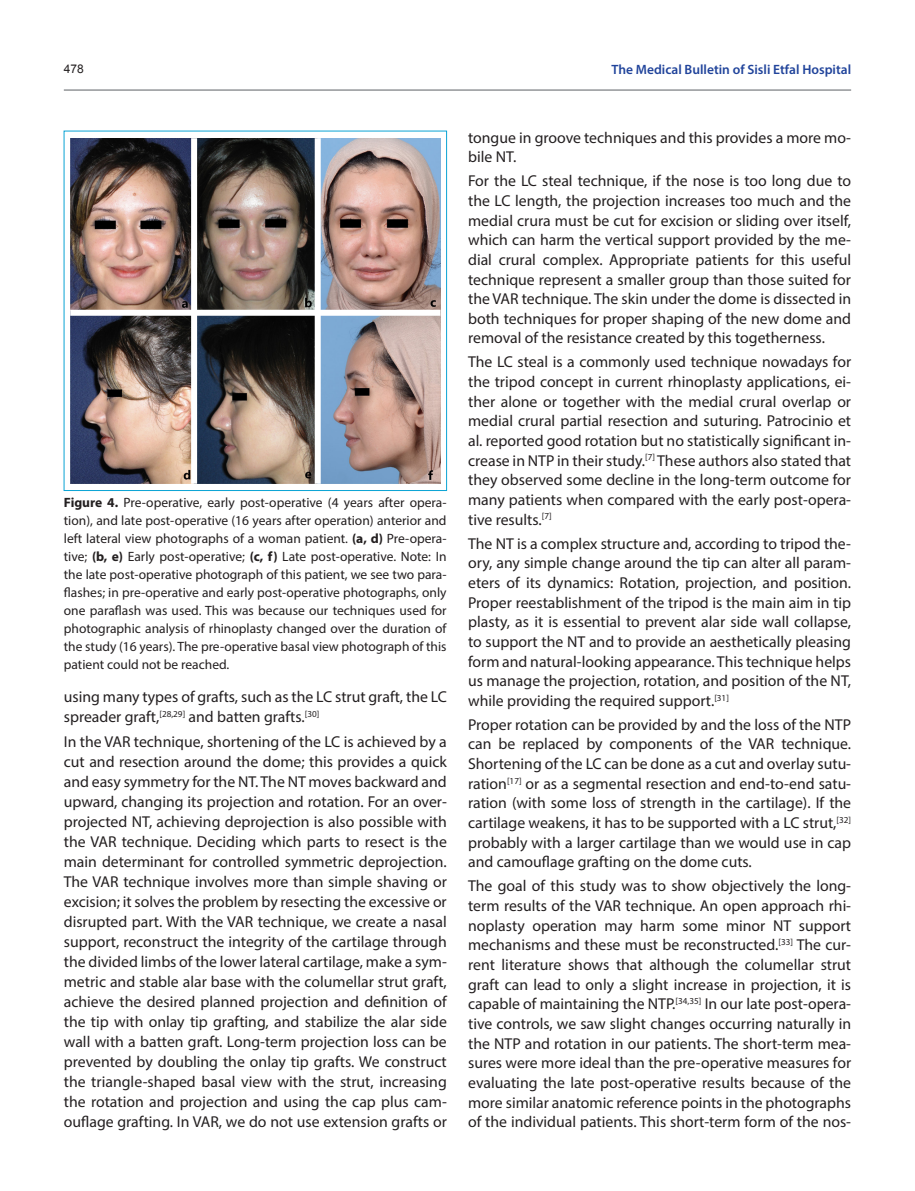
<style>
.page{position:relative;width:915px;height:1191px;background:#fff}
.page>*{position:absolute;margin:0;border:0;box-sizing:border-box;transform-origin:0 0}
.ana_metin_bosluksuz{font:15.75px/19.6px "Myriad Pro";color:#231f20;text-align:justify}
.ana_metin_bosluksuz-2{font:13.5px/18px "Myriad Pro";color:#231f20;text-align:justify}
.t1{font:600 13.5px "Myriad Pro";color:#21449b}
.t2{font:12px "Arial";color:#231f20}
.s1{font-weight:700}
</style>
<div class="page">
<hr style="left:64px;top:89px;width:786px;height:2px;background:#939598">
<img style="left:70px;top:138px;width:370px;height:346px">
<div style="left:191px;top:138px;width:6px;height:346px;background:#fff"></div>
<div style="left:314px;top:138px;width:6px;height:346px;background:#fff"></div>
<div style="left:70px;top:310px;width:370px;height:6px;background:#fff"></div>
<p class="t2" style="left:64px;top:60px;width:22px">478</p>
<p class="t1" style="left:611px;top:61px;width:241px">The Medical Bulletin of Sisli Etfal Hospital</p>
<p class="ana_metin_bosluksuz-2" style="left:64px;top:493px;width:384px"><span class="s1">Figure 4.</span> Pre-operative, early post-operative (4 years after opera&shy;tion), and late post-operative (16 years after operation) anterior and left lateral view photographs of a woman patient. <span class="s1">(a, d)</span> Pre-opera&shy;tive; <span class="s1">(b, e)</span> Early post-operative; <span class="s1">(c, f)</span> Late post-operative. Note: In the late post-operative photograph of this patient, we see two para&shy;flashes; in pre-operative and early post-operative photographs, only one paraflash was used. This was because our techniques used for photographic analysis of rhinoplasty changed over the duration of the study (16 years). The pre-operative basal view photograph of this patient could not be reached.</p>
<p class="ana_metin_bosluksuz" style="left:64px;top:687px;width:384px">using many types of grafts, such as the LC strut graft, the LC spreader graft,<sup>[28,29]</sup> and batten grafts.<sup>[30]</sup></p>
<p class="ana_metin_bosluksuz" style="left:64px;top:731px;width:384px">In the VAR technique, shortening of the LC is achieved by a cut and resection around the dome; this provides a quick and easy symmetry for the NT. The NT moves backward and upward, changing its projection and rotation. For an over&shy;projected NT, achieving deprojection is also possible with the VAR technique. Deciding which parts to resect is the main determinant for controlled symmetric deprojection.<br>The VAR technique involves more than simple shaving or excision; it solves the problem by resecting the excessive or disrupted part. With the VAR technique, we create a nasal support, reconstruct the integrity of the cartilage through the divided limbs of the lower lateral cartilage, make a sym&shy;metric and stable alar base with the columellar strut graft, achieve the desired planned projection and definition of the tip with onlay tip grafting, and stabilize the alar side wall with a batten graft. Long-term projection loss can be prevented by doubling the onlay tip grafts. We construct the triangle-shaped basal view with the strut, increasing the rotation and projection and using the cap plus cam&shy;ouflage grafting. In VAR, we do not use extension grafts or</p>
<p class="ana_metin_bosluksuz" style="left:468px;top:127px;width:384px">tongue in groove techniques and this provides a more mo&shy;bile NT.</p>
<p class="ana_metin_bosluksuz" style="left:468px;top:171px;width:384px">For the LC steal technique, if the nose is too long due to the LC length, the projection increases too much and the medial crura must be cut for excision or sliding over itself, which can harm the vertical support provided by the me&shy;dial crural complex. Appropriate patients for this useful technique represent a smaller group than those suited for the VAR technique. The skin under the dome is dissected in both techniques for proper shaping of the new dome and removal of the resistance created by this togetherness.</p>
<p class="ana_metin_bosluksuz" style="left:468px;top:352px;width:384px">The LC steal is a commonly used technique nowadays for the tripod concept in current rhinoplasty applications, ei&shy;ther alone or together with the medial crural overlap or medial crural partial resection and suturing. Patrocinio et al. reported good rotation but no statistically significant in&shy;crease in NTP in their study.<sup>[7]</sup> These authors also stated that they observed some decline in the long-term outcome for many patients when compared with the early post-opera&shy;tive results.<sup>[7]</sup></p>
<p class="ana_metin_bosluksuz" style="left:468px;top:533px;width:384px">The NT is a complex structure and, according to tripod the&shy;ory, any simple change around the tip can alter all param&shy;eters of its dynamics: Rotation, projection, and position.<br>Proper reestablishment of the tripod is the main aim in tip plasty, as it is essential to prevent alar side wall collapse, to support the NT and to provide an aesthetically pleasing form and natural-looking appearance. This technique helps us manage the projection, rotation, and position of the NT, while providing the required support.<sup>[31]</sup></p>
<p class="ana_metin_bosluksuz" style="left:468px;top:714px;width:384px">Proper rotation can be provided by and the loss of the NTP can be replaced by components of the VAR technique.<br>Shortening of the LC can be done as a cut and overlay sutu&shy;ration<sup>[17]</sup> or as a segmental resection and end-to-end satu&shy;ration (with some loss of strength in the cartilage). If the cartilage weakens, it has to be supported with a LC strut,<sup>[32] </sup>probably with a larger cartilage than we would use in cap and camouflage grafting on the dome cuts.</p>
<p class="ana_metin_bosluksuz" style="left:468px;top:876px;width:384px">The goal of this study was to show objectively the long&shy;term results of the VAR technique. An open approach rhi&shy;noplasty operation may harm some minor NT support mechanisms and these must be reconstructed.<sup>[33]</sup> The cur&shy;rent literature shows that although the columellar strut graft can lead to only a slight increase in projection, it is capable of maintaining the NTP.<sup>[34,35]</sup> In our late post-opera&shy;tive controls, we saw slight changes occurring naturally in the NTP and rotation in our patients. The short-term mea&shy;sures were more ideal than the pre-operative measures for evaluating the late post-operative results because of the more similar anatomic reference points in the photographs of the individual patients. This short-term form of the nos-</p>
</div>
